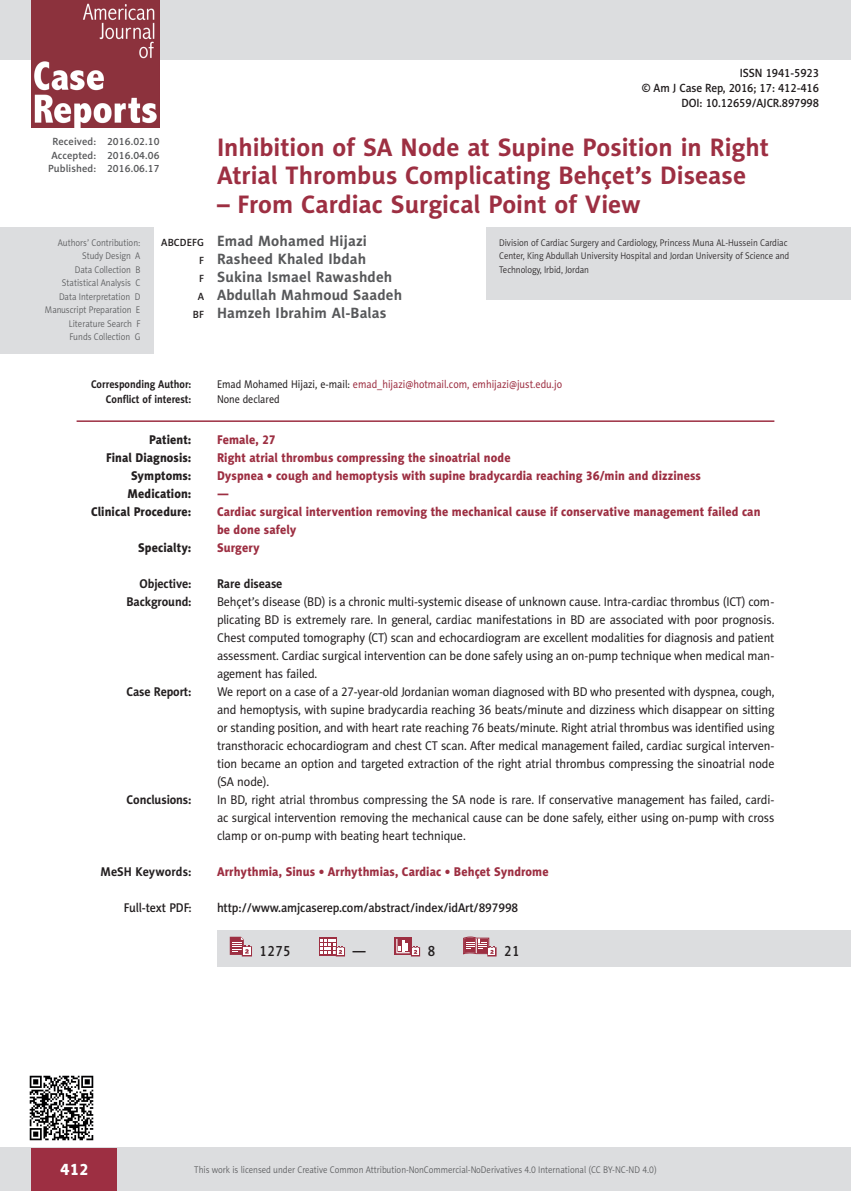
<style>
.page{position:relative;width:851px;height:1191px;background:#fff}
.page>*{position:absolute;margin:0;border:0;box-sizing:border-box;transform-origin:0 0}
.AJCR_Tytul{font:700 25.5px/28.5px "Naomi Sans EFN";color:#9d2f42}
.t1{font:16.5px "Naomi Sans EFN Heavy";color:#fff}
.AJCR_Autorzy{font:700 15px "Naomi Sans EFN";letter-spacing:.01em;color:#57585a}
.AJCR_dane{font:15px "Naomi Sans EFN Medium";letter-spacing:.03em;color:#231f20;scale:.9 1}
.AJCR_Summary_body{font:12.75px/18px "Naomi Sans EFN";letter-spacing:-.01em;color:#231f20;text-align:justify;scale:.95 1}
.AJCR_Summary_body-2{font:12.75px/18px "Naomi Sans EFN";letter-spacing:-.01em;color:#231f20;text-align:justify;scale:.94 1}
.AJCR_keywords{font:12.75px/18px "Naomi Sans EFN Heavy";letter-spacing:.005em;color:#9d2f42;scale:.95 1}
.AJCR_keywords-2{font:12.75px "Naomi Sans EFN Heavy";letter-spacing:.005em;color:#231f20;scale:.95 1}
.AJCR_full_text_pdf{font:12.75px "Naomi Sans EFN Medium";letter-spacing:-.01em;color:#231f20;scale:.95 1}
.AJCR_Summary_body-3{font:700 12.75px "Naomi Sans EFN";letter-spacing:-.01em;color:#231f20;scale:.95 1}
.AJCR_keywords-3{font:700 12.75px "Naomi Sans EFN";letter-spacing:.005em;color:#231f20;scale:.95 1}
.AJCR_Summary_body-4{font:700 12.75px "Naomi Sans EFN";letter-spacing:-.01em;color:#231f20;scale:.94 1}
.AJCR_full_text_pdf-2{font:12px "Naomi Sans EFN Medium";letter-spacing:-.01em;color:#231f20;scale:.95 1}
.AJCR_Adres{font:11.25px "Naomi Sans EFN";color:#9d2f42;scale:.9 1}
.AJCR_Adres-2{font:700 11.25px "Naomi Sans EFN";color:#231f20;scale:.9 1}
.AJCR_Adres-3{font:11.25px "Naomi Sans EFN";color:#231f20;scale:.9 1}
.t2{font:10.5px "Naomi Sans EFN Medium";letter-spacing:.01em;color:#57585a}
.t3{font:9.75px "Naomi Sans EFN Light";color:#57585a;scale:.9 1}
.AJCR_Afiliacja{font:9.75px/13.5px "Naomi Sans EFN Light";color:#231f20;scale:.9 1}
.s1{font-family:"Naomi Sans EFN Medium";font-weight:400;font-size:10.5px;color:#231f20}
.s2{color:#231f20}
</style>
<div class="page">
<div style="left:217px;top:930px;width:633px;height:36px;background:#dcdddf"></div>
<svg style="left:230px;top:936px;width:22px;height:20px"></svg>
<div style="left:319px;top:937px;width:17px;height:18px;background:#9d2f42"></div>
<svg style="left:320px;top:938px;width:25px;height:18px"></svg>
<div style="left:394px;top:937px;width:18px;height:18px;background:#9d2f42"></div>
<svg style="left:396px;top:939px;width:24px;height:17px"></svg>
<svg style="left:463px;top:936px;width:33px;height:20px"></svg>
<hr style="left:77px;top:420px;width:697px;height:2px;background:#9d2f42">
<div style="left:0;top:228px;width:153px;height:126px;background:#dcdddf"></div>
<div style="left:486px;top:228px;width:364px;height:72px;background:#dcdddf"></div>
<img style="left:29px;top:1075px;width:65px;height:66px">
<hr style="left:850px;top:0;width:1px;height:60px;background:#dcdddf">
<div style="left:0;top:1148px;width:850px;height:43px;background:#dcdddf"></div>
<div style="left:32px;top:1147px;width:85px;height:43px;background:#9d2f42"></div>
<div style="left:0;top:0;width:850px;height:60px;background:#dcdddf"></div>
<img style="left:32px;top:0;width:127px;height:127px">
<p class="AJCR_full_text_pdf-2" style="left:739px;top:66px;width:85px">ISSN 1941-5923</p>
<p class="AJCR_full_text_pdf-2" style="left:641px;top:81px;width:188px">© Am J Case Rep, 2016; 17: 412-416</p>
<p class="AJCR_full_text_pdf-2" style="left:681px;top:96px;width:146px">DOI: 10.12659/AJCR.897998</p>
<p class="AJCR_Tytul" style="left:217px;top:133px;width:553px">Inhibition of SA Node at Supine Position in Right<br>Atrial Thrombus Complicating Behçet’s Disease</p>
<p class="AJCR_Tytul" style="left:217px;top:190px;width:425px">– From Cardiac Surgical Point of View</p>
<p class="AJCR_Autorzy" style="left:161px;top:232px;width:207px"><span class="s1">ABCDEFG</span> Emad Mohamed Hijazi</p>
<p class="AJCR_Autorzy" style="left:199px;top:250px;width:168px"><span class="s1">F</span> Rasheed Khaled Ibdah</p>
<p class="AJCR_Autorzy" style="left:199px;top:268px;width:194px"><span class="s1">F</span> Sukina Ismael Rawashdeh</p>
<p class="AJCR_Autorzy" style="left:198px;top:286px;width:206px"><span class="s1">A</span> Abdullah Mahmoud Saadeh</p>
<p class="AJCR_Autorzy" style="left:193px;top:304px;width:195px"><span class="s1">BF</span> Hamzeh Ibrahim Al-Balas</p>
<p class="t2" style="left:52px;top:136px;width:109px">Received: 2016.02.10</p>
<p class="t2" style="left:51px;top:149px;width:110px">Accepted: 2016.04.06</p>
<p class="t2" style="left:48px;top:163px;width:113px">Published: 2016.06.17</p>
<p class="t3" style="left:58px;top:237px;width:93px">Authors’ Contribution:</p>
<p class="t3" style="left:82px;top:250px;width:66px">Study Design A</p>
<p class="t3" style="left:75px;top:264px;width:74px">Data Collection B</p>
<p class="t3" style="left:62px;top:277px;width:89px">Statistical Analysis C</p>
<p class="t3" style="left:59px;top:291px;width:92px">Data Interpretation D</p>
<p class="t3" style="left:45px;top:304px;width:107px">Manuscript Preparation E</p>
<p class="t3" style="left:69px;top:318px;width:81px">Literature Search F</p>
<p class="t3" style="left:69px;top:331px;width:80px">Funds Collection G</p>
<p class="AJCR_Afiliacja" style="left:499px;top:236px;width:324px">Division of Cardiac Surgery and Cardiology, Princess Muna AL-Hussein Cardiac<br>Center, King Abdullah University Hospital and Jordan University of Science and<br>Technology, Irbid, Jordan</p>
<p class="AJCR_Adres-2" style="left:91px;top:377px;width:113px">Corresponding Author:</p>
<p class="AJCR_Adres" style="left:217px;top:377px;width:385px"><span class="s2">Emad Mohamed Hijazi, e-mail:</span> emad_hijazi@hotmail.com, emhijazi@just.edu.jo</p>
<p class="AJCR_Adres-2" style="left:106px;top:393px;width:97px">Conflict of interest:</p>
<p class="AJCR_Adres-3" style="left:217px;top:393px;width:71px">None declared</p>
<p class="AJCR_keywords-2" style="left:149px;top:432px;width:46px">Patient:</p>
<p class="AJCR_keywords" style="left:217px;top:430px;width:63px">Female, 27</p>
<p class="AJCR_keywords-2" style="left:106px;top:450px;width:91px">Final Diagnosis:</p>
<p class="AJCR_keywords" style="left:217px;top:448px;width:310px">Right atrial thrombus compressing the sinoatrial node</p>
<p class="AJCR_keywords-2" style="left:131px;top:468px;width:65px">Symptoms:</p>
<p class="AJCR_keywords" style="left:217px;top:466px;width:511px">Dyspnea • cough and hemoptysis with supine bradycardia reaching 36/min and dizziness</p>
<p class="AJCR_keywords-2" style="left:128px;top:486px;width:69px">Medication:</p>
<p class="AJCR_keywords" style="left:217px;top:484px;width:14px">—</p>
<p class="AJCR_keywords-2" style="left:91px;top:504px;width:107px">Clinical Procedure:</p>
<p class="AJCR_keywords" style="left:217px;top:502px;width:573px">Cardiac surgical intervention removing the mechanical cause if conservative management failed can be done safely</p>
<p class="AJCR_keywords-2" style="left:138px;top:540px;width:58px">Specialty:</p>
<p class="AJCR_keywords" style="left:217px;top:538px;width:47px">Surgery</p>
<p class="AJCR_Summary_body-3" style="left:139px;top:576px;width:56px">Objective:</p>
<p class="AJCR_Summary_body-3" style="left:217px;top:576px;width:70px">Rare disease</p>
<p class="AJCR_Summary_body-3" style="left:126px;top:594px;width:70px">Background:</p>
<p class="AJCR_Summary_body" style="left:217px;top:593px;width:588px">Behçet’s disease (BD) is a chronic multi-systemic disease of unknown cause. Intra-cardiac thrombus (ICT) com&shy;plicating BD is extremely rare. In general, cardiac manifestations in BD are associated with poor prognosis.<br>Chest computed tomography (CT) scan and echocardiogram are excellent modalities for diagnosis and patient assessment. Cardiac surgical intervention can be done safely using an on-pump technique when medical man&shy;agement has failed.</p>
<p class="AJCR_Summary_body-4" style="left:126px;top:684px;width:71px">Case Report:</p>
<p class="AJCR_Summary_body-2" style="left:217px;top:683px;width:594px">We report on a case of a 27-year-old Jordanian woman diagnosed with BD who presented with dyspnea, cough, and hemoptysis, with supine bradycardia reaching 36 beats/minute and dizziness which disappear on sitting or standing position, and with heart rate reaching 76 beats/minute. Right atrial thrombus was identified using transthoracic echocardiogram and chest CT scan. After medical management failed, cardiac surgical interven&shy;tion became an option and targeted extraction of the right atrial thrombus compressing the sinoatrial node (SA node).</p>
<p class="AJCR_Summary_body-3" style="left:127px;top:792px;width:70px">Conclusions:</p>
<p class="AJCR_Summary_body" style="left:217px;top:791px;width:588px">In BD, right atrial thrombus compressing the SA node is rare. If conservative management has failed, cardi&shy;ac surgical intervention removing the mechanical cause can be done safely, either using on-pump with cross clamp or on-pump with beating heart technique.</p>
<p class="AJCR_keywords-3" style="left:100px;top:864px;width:97px">MeSH Keywords:</p>
<p class="AJCR_keywords" style="left:217px;top:862px;width:350px">Arrhythmia, Sinus • Arrhythmias, Cardiac • Behçet Syndrome</p>
<p class="AJCR_full_text_pdf" style="left:124px;top:900px;width:73px">Full-text PDF:</p>
<p class="AJCR_full_text_pdf" style="left:217px;top:900px;width:318px">http://www.amjcaserep.com/abstract/index/idArt/897998</p>
<p class="AJCR_dane" style="left:259px;top:942px;width:36px">1275</p>
<p class="AJCR_dane" style="left:352px;top:942px;width:16px">—</p>
<p class="AJCR_dane" style="left:427px;top:942px;width:10px">8</p>
<p class="AJCR_dane" style="left:504px;top:942px;width:19px">21</p>
<p class="t1" style="left:60px;top:1159px;width:30px">412</p>
<p class="t3" style="left:194px;top:1164px;width:515px">This work is licensed under Creative Common Attribution-NonCommercial-NoDerivatives 4.0 International (CC BY-NC-ND 4.0)</p>
</div>
